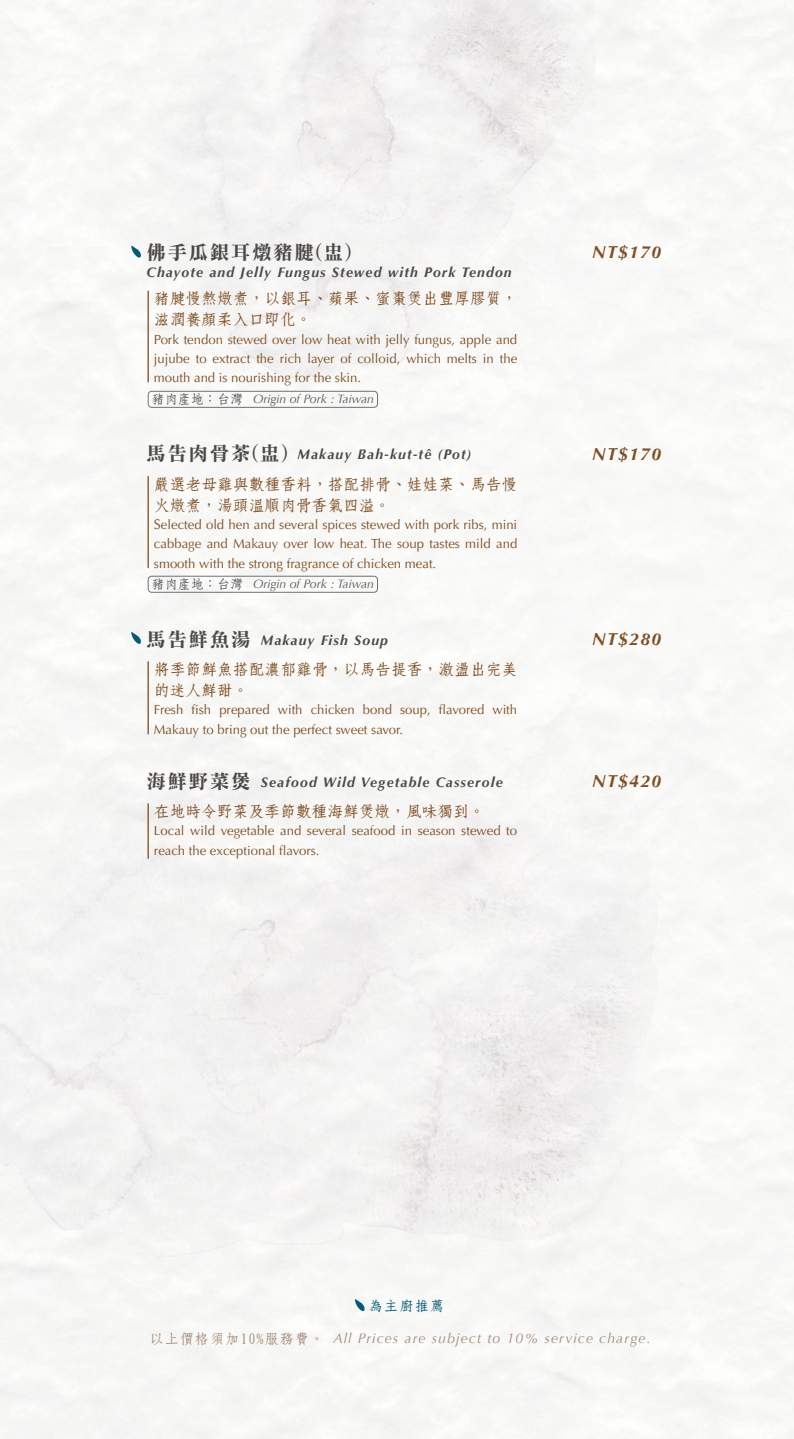
<style>
.page{position:relative;width:794px;height:1439px;background:#fff}
.page>*{position:absolute;margin:0;border:0;box-sizing:border-box;transform-origin:0 0}
.t1{font:19.25px "DF Li Song W7 WINP BF";letter-spacing:.1em;color:#4c4948}
.t2{font:italic 700 17.5px "Optima LT";letter-spacing:.08em;color:#804f21}
.t3{font:15.75px/21px "DF Fang Song W6 HK BF";letter-spacing:.005em;color:#804f21}
.t4{font:italic 700 14px "Optima LT";letter-spacing:.08em;color:#4c4948}
.t5{font:italic 14px "Optima LT";letter-spacing:.08em;color:#a48b78}
.t6{font:14px "DF Fang Song W6 HK BF";letter-spacing:.1em;color:#065a77}
.t7{font:13.12px/19.2px "Optima LT";color:#804f21;text-align:justify}
.t8{font:italic 12.25px "Optima LT";color:#595757}
.s1{font-family:"DF Fang Song W6 HK BF";font-style:normal;font-size:13.12px}
.s2{font-family:"DF Li Song W7 WINP BF";font-weight:400;font-style:normal;font-size:19.25px}
.s3{font-size:14px}
.s4{font-family:"DF Fang Song W6 HK BF";font-style:normal}
</style>
<div class="page">
<img style="left:0;top:0;width:794px;height:1439px">
<img style="left:146px;top:0;width:448px;height:379px">
<img style="left:0;top:733px;width:657px;height:524px">
<hr style="left:147px;top:291px;width:2px;height:91px;background:#804f21">
<div style="left:148px;top:391px;width:230px;height:17px;border:1px solid #727171;border-radius:4px"></div>
<svg style="left:131px;top:246px;width:11px;height:15px"></svg>
<hr style="left:147px;top:476px;width:2px;height:91px;background:#804f21">
<div style="left:148px;top:576px;width:230px;height:17px;border:1px solid #727171;border-radius:4px"></div>
<hr style="left:147px;top:662px;width:2px;height:72px;background:#804f21">
<hr style="left:147px;top:804px;width:2px;height:54px;background:#804f21">
<svg style="left:131px;top:632px;width:11px;height:16px"></svg>
<svg style="left:355px;top:1299px;width:10px;height:16px"></svg>
<h1 class="t1" style="left:146px;top:242px;width:206px">佛手瓜銀耳燉豬腱(盅)</h1>
<h2 class="t2" style="left:592px;top:242px;width:71px">NT$170</h2>
<p class="t4" style="left:146px;top:264px;width:367px">Chayote and Jelly Fungus Stewed with Pork Tendon</p>
<p class="t3" style="left:154px;top:288px;width:365px">豬腱慢熬燉煮，以銀耳、蘋果、蜜棗煲出豐厚膠質，滋潤養顏柔入口即化。</p>
<p class="t7" style="left:154px;top:330px;width:365px">Pork tendon stewed over low heat with jelly fungus, apple and jujube to extract the rich layer of colloid, which melts in the mouth and is nourishing for the skin.</p>
<p class="t8" style="left:151px;top:392px;width:224px"><span class="s1">豬肉產地：台灣</span> Origin of Pork : Taiwan</p>
<p class="t4" style="left:146px;top:446px;width:326px"><span class="s2">馬告肉骨茶(盅)</span> Makauy Bah-kut-tê (Pot)</p>
<h2 class="t2" style="left:592px;top:444px;width:71px">NT$170</h2>
<p class="t3" style="left:154px;top:473px;width:365px">嚴選老母雞與數種香料，搭配排骨、娃娃菜、馬告慢火燉煮，湯頭溫順肉骨香氣四溢。</p>
<p class="t7" style="left:154px;top:515px;width:365px"><span class="s3">S</span>elected old hen and several spices stewed with pork ribs, mini cabbage and Makauy over low heat. The soup tastes mild and smooth with the strong fragrance of chicken meat.</p>
<p class="t8" style="left:151px;top:577px;width:224px"><span class="s1">豬肉產地：台灣</span> Origin of Pork : Taiwan</p>
<p class="t4" style="left:146px;top:631px;width:243px"><span class="s2">馬告鮮魚湯</span> Makauy Fish Soup</p>
<h2 class="t2" style="left:592px;top:629px;width:71px">NT$280</h2>
<p class="t3" style="left:154px;top:659px;width:365px">將季節鮮魚搭配濃郁雞骨，以馬告提香，激盪出完美的迷人鮮甜。</p>
<p class="t7" style="left:154px;top:700px;width:365px">Fresh fish prepared with chicken bond soup, flavored with<br>Makauy to bring out the perfect sweet savor.</p>
<p class="t4" style="left:146px;top:773px;width:358px"><span class="s2">海鮮野菜煲</span> Seafood Wild Vegetable Casserole</p>
<h2 class="t2" style="left:592px;top:771px;width:71px">NT$420</h2>
<p class="t3" style="left:154px;top:801px;width:332px">在地時令野菜及季節數種海鮮煲燉，風味獨到。</p>
<p class="t7" style="left:154px;top:821px;width:365px">Local wild vegetable and several seafood in season stewed to reach the exceptional flavors.</p>
<p class="t6" style="left:368px;top:1298px;width:77px">為主廚推薦</p>
<p class="t5" style="left:150px;top:1330px;width:502px"><span class="s4">以上價格須加10%服務費。</span> All Prices are subject to 10% service charge.</p>
</div>
